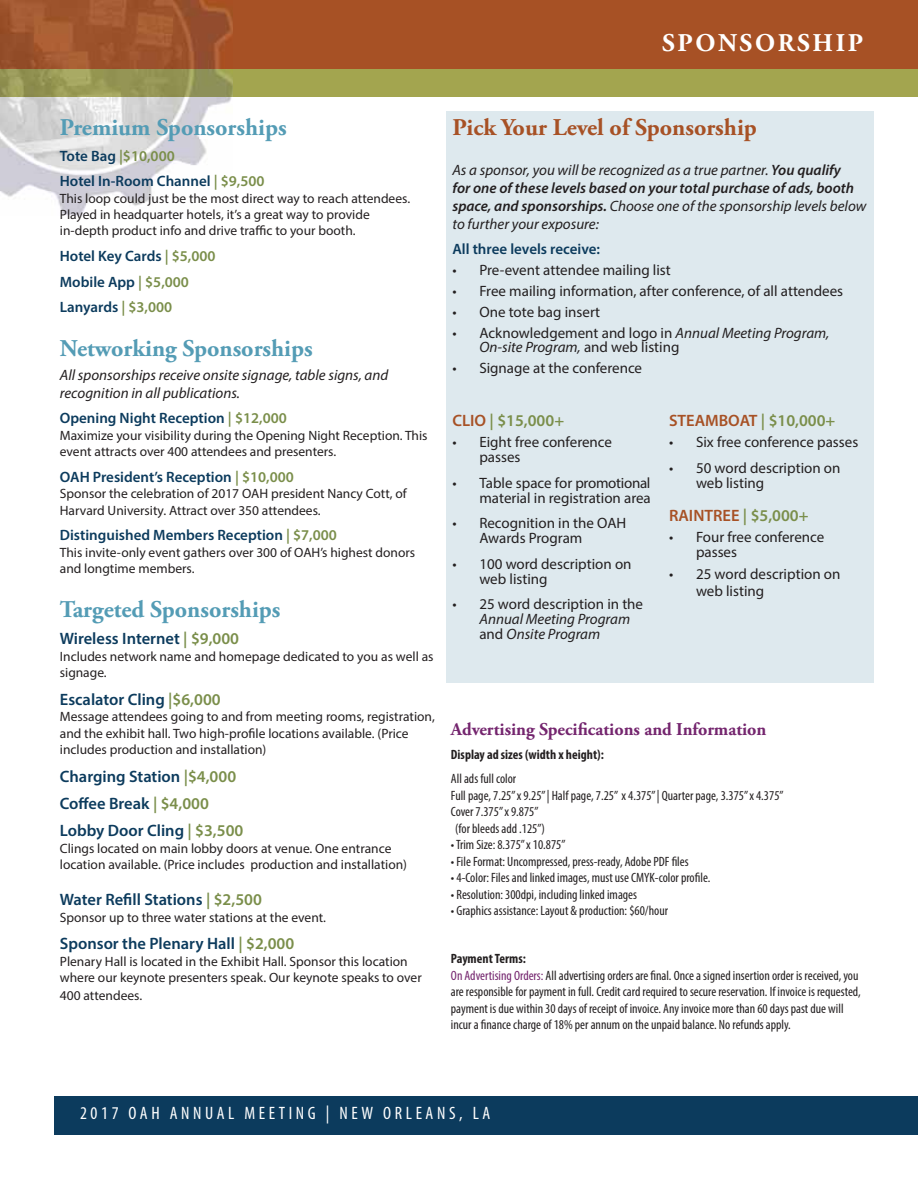
<style>
.page{position:relative;width:918px;height:1188px;background:#fff}
.page>*{position:absolute;margin:0;border:0;box-sizing:border-box;transform-origin:0 0}
.t1{font:700 25.5px "Adobe Garamond Pro";letter-spacing:.1em;color:#fff}
.t2{font:700 24px "Adobe Garamond Pro";color:#549cb5}
.t3{font:700 24px "Adobe Garamond Pro";color:#a75125}
.t4{font:700 18px "Adobe Garamond Pro";color:#74256e}
.t5{font:condensed 18px "Myriad Pro";letter-spacing:.2em;color:#fff}
.t6{font:600 16.5px/27.3px "Myriad Pro";color:#0c3b5d}
.t7{font:600 16.5px "Myriad Pro";color:#a75125}
.t8{font:600 16.5px "Myriad Pro";color:#7a8e4a}
.t9{font:15px/15px "Myriad Pro";color:#231f20}
.t10{font:italic 15px/18px "Myriad Pro";color:#231f20}
.t11{font:600 15px/25.5px "Myriad Pro";color:#0c3b5d}
.t12{font:13.5px/16.5px "Myriad Pro";color:#231f20}
.t13{font:condensed 13.5px/16.5px "Myriad Pro";color:#231f20}
.t14{font:700 condensed 13.5px "Myriad Pro";color:#231f20}
.s1{color:#7a8e4a}
.s2{font-weight:600}
.s3{font-style:italic}
.s4{color:#a75125}
.s5{font-style:normal}
.s6{font-weight:700}
.s7{color:#74256e}
</style>
<div class="page">
<div style="left:446px;top:112px;width:428px;height:571px;background:#dee9ee"></div>
<div style="left:0;top:0;width:918px;height:72px;background:#a75125"></div>
<div style="left:0;top:69px;width:918px;height:28px;background:#a3a54f"></div>
<div style="left:55px;top:1096px;width:863px;height:39px;background:#0c3b5d"></div>
<img style="left:0;top:0;width:233px;height:216px">
<h1 class="t1" style="left:662px;top:32px;width:203px">SPONSORSHIP</h1>
<h2 class="t2" style="left:60px;top:118px;width:228px">Premium Sponsorships</h2>
<p class="t11" style="left:60px;top:144px;width:206px">Tote Bag <span class="s1">|$10,000<br></span>Hotel In-Room Channel <span class="s1">| $9,500</span></p>
<p class="t12" style="left:60px;top:191px;width:352px">This loop could just be the most direct way to reach attendees.<br>Played in headquarter hotels, it’s a great way to provide in-depth product info and drive traffic to your booth.</p>
<p class="t11" style="left:60px;top:245px;width:157px">Hotel Key Cards <span class="s1">| $5,000<br></span>Mobile App <span class="s1">| $5,000<br></span>Lanyards <span class="s1">| $3,000</span></p>
<h2 class="t2" style="left:60px;top:338px;width:254px">Networking Sponsorships</h2>
<p class="t10" style="left:60px;top:367px;width:330px">All sponsorships receive onsite signage, table signs, and recognition in all publications.</p>
<p class="t11" style="left:60px;top:407px;width:228px">Opening Night Reception <span class="s1">| $12,000</span></p>
<p class="t12" style="left:60px;top:428px;width:369px">Maximize your visibility during the Opening Night Reception. This event attracts over 400 attendees and presenters.</p>
<p class="t11" style="left:60px;top:466px;width:236px">OAH President’s Reception <span class="s1">| $10,000</span></p>
<p class="t12" style="left:60px;top:487px;width:349px">Sponsor the celebration of 2017 OAH president Nancy Cott, of<br>Harvard University. Attract over 350 attendees.</p>
<p class="t11" style="left:60px;top:524px;width:279px">Distinguished Members Reception <span class="s1">| $7,000</span></p>
<p class="t12" style="left:60px;top:545px;width:357px">This invite-only event gathers over 300 of OAH’s highest donors and longtime members.</p>
<h2 class="t2" style="left:60px;top:600px;width:222px">Targeted Sponsorships</h2>
<p class="t6" style="left:60px;top:627px;width:181px">Wireless Internet <span class="s1">| $9,000</span></p>
<p class="t12" style="left:60px;top:650px;width:375px">Includes network name and homepage dedicated to you as well as signage.</p>
<p class="t6" style="left:60px;top:687px;width:162px">Escalator Cling <span class="s1">|$6,000</span></p>
<p class="t12" style="left:60px;top:710px;width:377px">Message attendees going to and from meeting rooms, registration, and the exhibit hall. Two high-profile locations available. (Price includes production and installation)</p>
<p class="t6" style="left:60px;top:764px;width:185px">Charging Station <span class="s1">|$4,000<br></span>Coffee Break <span class="s1">| $4,000<br></span>Lobby Door Cling <span class="s1">| $3,500</span></p>
<p class="t12" style="left:60px;top:841px;width:349px">Clings located on main lobby doors at venue. One entrance location available. (Price includes production and installation)</p>
<p class="t6" style="left:60px;top:888px;width:204px">Water Refill Stations <span class="s1">| $2,500</span></p>
<p class="t12" style="left:60px;top:911px;width:268px">Sponsor up to three water stations at the event.</p>
<p class="t6" style="left:60px;top:932px;width:236px">Sponsor the Plenary Hall <span class="s1">| $2,000</span></p>
<p class="t12" style="left:60px;top:954px;width:363px">Plenary Hall is located in the Exhibit Hall. Sponsor this location where our keynote presenters speak. Our keynote speaks to over</p>
<p class="t12" style="left:60px;top:989px;width:84px">400 attendees.</p>
<h2 class="t3" style="left:452px;top:118px;width:306px">Pick Your Level of Sponsorship</h2>
<p class="t10" style="left:452px;top:162px;width:415px">As a sponsor, you will be recognized as a true partner. <span class="s2">You qualify<br>for one of these levels based on your total purchase of ads, booth space, and sponsorships.</span> Choose one of the sponsorship levels below to further your exposure:</p>
<p class="t11" style="left:452px;top:238px;width:149px">All three levels receive:</p>
<p class="t9" style="left:452px;top:264px;width:220px">• Pre-event attendee mailing list</p>
<p class="t9" style="left:452px;top:285px;width:392px">• Free mailing information, after conference, of all attendees</p>
<p class="t9" style="left:452px;top:306px;width:149px">• One tote bag insert</p>
<p class="t9" style="left:479px;top:328px;width:352px;line-height:13.5px;text-indent:-27px">• Acknowledgement and logo in <span class="s3">Annual Meeting Program,<br>On-site Program,</span> and web listing</p>
<p class="t9" style="left:452px;top:362px;width:191px">• Signage at the conference</p>
<p class="t8" style="left:452px;top:414px;width:113px"><span class="s4">CLIO</span> | $15,000+</p>
<p class="t9" style="left:479px;top:436px;width:134px;text-indent:-27px">• Eight free conference passes</p>
<p class="t9" style="left:452px;top:477px;width:200px;text-align:right">• Table space for promotional material in registration area</p>
<p class="t9" style="left:479px;top:517px;width:148px;text-indent:-27px">• Recognition in the OAH<br>Awards Program</p>
<p class="t9" style="left:479px;top:558px;width:154px;text-indent:-27px">• 100 word description on web listing</p>
<p class="t9" style="left:452px;top:598px;width:192px">• 25 word description in the</p>
<p class="t10" style="left:479px;top:613px;width:152px;line-height:15px">Annual Meeting Program <span class="s5">and</span> Onsite Program</p>
<p class="t7" style="left:669px;top:414px;width:168px">STEAMBOAT <span class="s1">| $10,000+</span></p>
<p class="t9" style="left:669px;top:436px;width:191px">• Six free conference passes</p>
<p class="t9" style="left:696px;top:462px;width:146px;text-indent:-27px">• 50 word description on web listing</p>
<p class="t7" style="left:669px;top:509px;width:141px">RAINTREE <span class="s1">| $5,000+</span></p>
<p class="t9" style="left:696px;top:531px;width:130px;text-indent:-27px">• Four free conference passes</p>
<p class="t9" style="left:696px;top:567px;width:146px;line-height:16.8px;text-indent:-27px">• 25 word description on web listing</p>
<h3 class="t4" style="left:451px;top:722px;width:317px">Advertising Specifications and Information</h3>
<p class="t14" style="left:451px;top:750px;width:154px">Display ad sizes (width x height):</p>
<p class="t13" style="left:451px;top:772px;width:67px">All ads full color</p>
<p class="t13" style="left:451px;top:788px;width:334px">Full page, 7.25” x 9.25” | Half page, 7.25” x 4.375” | Quarter page, 3.375” x 4.375”</p>
<p class="t13" style="left:451px;top:805px;width:89px">Cover 7.375” x 9.875”</p>
<p class="t13" style="left:455px;top:821px;width:91px">(for bleeds add .125”)</p>
<p class="t13" style="left:451px;top:838px;width:116px">• Trim Size: 8.375” x 10.875”</p>
<p class="t13" style="left:451px;top:854px;width:239px">• File Format: Uncompressed, press-ready, Adobe PDF files</p>
<p class="t13" style="left:451px;top:871px;width:261px">• 4-Color: Files and linked images, must use CMYK-color profile.</p>
<p class="t13" style="left:451px;top:887px;width:188px">• Resolution: 300dpi, including linked images</p>
<p class="t13" style="left:451px;top:904px;width:219px">• Graphics assistance: Layout &amp; production: $60/hour</p>
<p class="t13" style="left:451px;top:952px;width:411px"><span class="s6">Payment Terms:<br></span><span class="s7">On Advertising Orders:</span> All advertising orders are final. Once a signed insertion order is received, you are responsible for payment in full. Credit card required to secure reservation. If invoice is requested, payment is due within 30 days of receipt of invoice. Any invoice more than 60 days past due will incur a finance charge of 18% per annum on the unpaid balance. No refunds apply.</p>
<h3 class="t5" style="left:80px;top:1106px;width:412px">2017 OAH ANNUAL MEETING | NEW ORLEANS, LA</h3>
</div>
